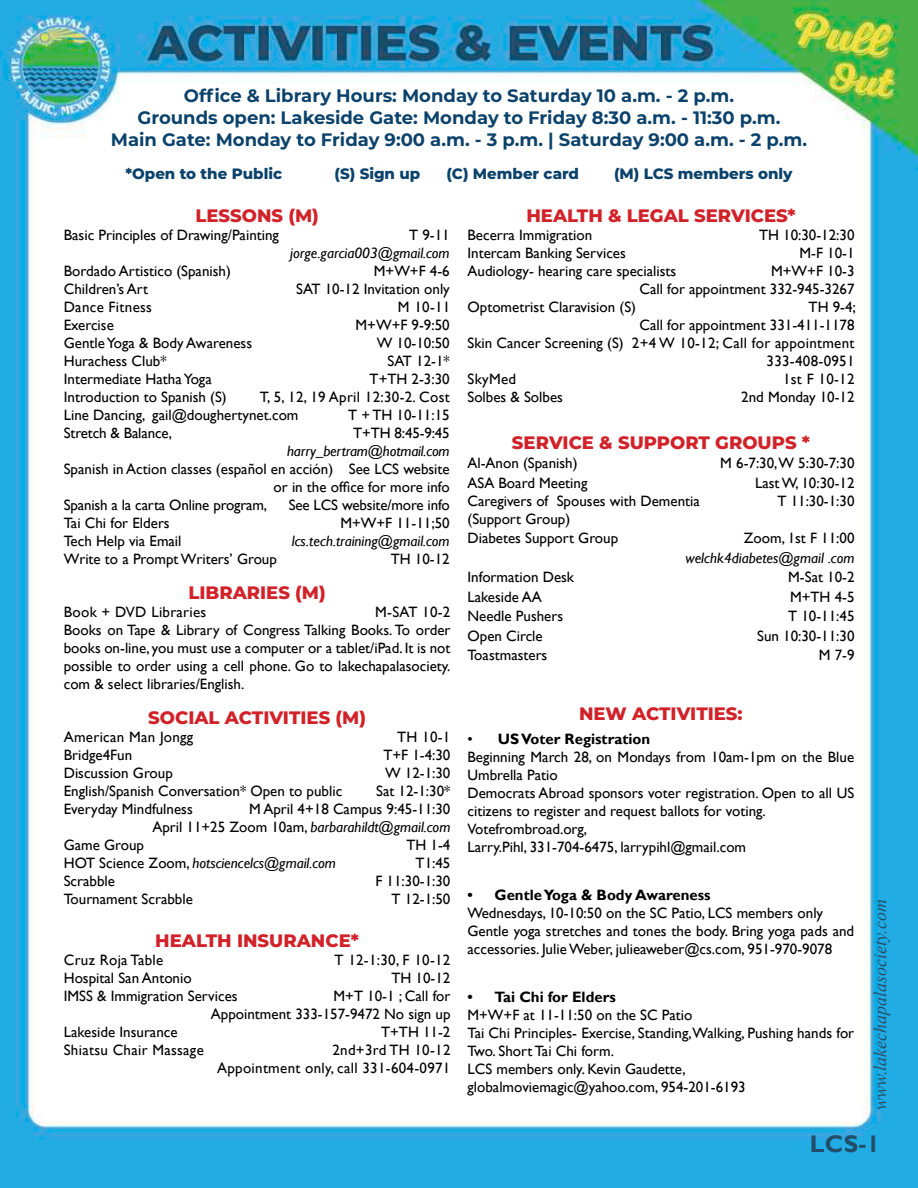
<style>
.page{position:relative;width:918px;height:1188px;background:#fff}
.page>*{position:absolute;margin:0;border:0;box-sizing:border-box;transform-origin:0 0}
.t1{font:700 24px "Gill Sans";color:#214f6b}
.t2{font:700 18px/21.6px "Montserrat";color:#0b426b;text-align:center}
.t3{font:800 18px "Montserrat";color:#d22229}
.t4{font:italic 18px "Times New Roman";color:#214f6b}
.t5{font:15px/18px "Gill Sans";color:#000}
.t6{font:italic 15px "Gill Sans";color:#000}
.t7{font:15px/18px "Gill Sans";letter-spacing:.02em;color:#000;text-align:right}
.t8{font:800 15px "Montserrat";color:#0b426b}
.t9{font:700 15px "Gill Sans";color:#000}
.s1{font-style:italic}
.s2{font-style:normal}
.s3{font-weight:700}
</style>
<div class="page">
<img style="left:0;top:0;width:918px;height:1188px">
<div style="left:468px;top:204px;width:387px;height:468px;background:#fff"></div>
<div style="left:64px;top:204px;width:386px;height:893px;background:#fff"></div>
<p class="t2" style="left:111px;top:84px;width:698px">Office &amp; Library Hours: Monday to Saturday 10 a.m. - 2 p.m.<br>Grounds open: Lakeside Gate: Monday to Friday 8:30 a.m. - 11:30 p.m.<br>Main Gate: Monday to Friday 9:00 a.m. - 3 p.m. | Saturday 9:00 a.m. - 2 p.m.</p>
<p class="t8" style="left:125px;top:163px;width:158px">*Open to the Public</p>
<p class="t8" style="left:335px;top:163px;width:87px">(S) Sign up</p>
<p class="t8" style="left:446px;top:163px;width:134px">(C) Member card</p>
<p class="t8" style="left:614px;top:163px;width:180px">(M) LCS members only</p>
<p class="t3" style="left:195px;top:202px;width:125px">LESSONS (M)</p>
<p class="t5" style="left:64px;top:226px;width:217px">Basic Principles of Drawing/Painting</p>
<p class="t5" style="left:409px;top:226px;width:42px">T 9-11</p>
<p class="t6" style="left:290px;top:244px;width:161px">jorge.garcia003@gmail.com</p>
<p class="t5" style="left:64px;top:262px;width:169px">Bordado Artistico (Spanish)</p>
<p class="t5" style="left:374px;top:262px;width:77px">M+W+F 4-6</p>
<p class="t5" style="left:64px;top:280px;width:86px">Children’s Art</p>
<p class="t5" style="left:296px;top:280px;width:155px">SAT 10-12 Invitation only</p>
<p class="t7" style="left:64px;top:298px;width:90px">Dance Fitness</p>
<p class="t5" style="left:398px;top:298px;width:54px">M 10-11</p>
<p class="t5" style="left:64px;top:316px;width:52px">Exercise</p>
<p class="t5" style="left:356px;top:316px;width:96px">M+W+F 9-9:50</p>
<p class="t5" style="left:64px;top:334px;width:190px">Gentle Yoga &amp; Body Awareness</p>
<p class="t5" style="left:377px;top:334px;width:74px">W 10-10:50</p>
<p class="t5" style="left:64px;top:352px;width:104px">Hurachess Club*</p>
<p class="t5" style="left:388px;top:352px;width:64px">SAT 12-1*</p>
<p class="t5" style="left:64px;top:370px;width:150px">Intermediate Hatha Yoga</p>
<p class="t5" style="left:370px;top:370px;width:82px">T+TH 2-3:30</p>
<p class="t5" style="left:64px;top:388px;width:165px">Introduction to Spanish (S)</p>
<p class="t5" style="left:64px;top:388px;width:388px;text-indent:196px">T, 5, 12, 19 April 12:30-2. Cost<br>Line Dancing, gail@doughertynet.com</p>
<p class="t5" style="left:348px;top:406px;width:103px">T + TH 10-11:15</p>
<p class="t5" style="left:64px;top:424px;width:110px">Stretch &amp; Balance,</p>
<p class="t5" style="left:353px;top:424px;width:98px">T+TH 8:45-9:45</p>
<p class="t6" style="left:287px;top:442px;width:164px">harry_bertram@hotmail.com</p>
<p class="t5" style="left:64px;top:460px;width:387px">Spanish in Action classes (español en acción) See LCS website</p>
<p class="t5" style="left:274px;top:478px;width:178px">or in the office for more info</p>
<p class="t5" style="left:64px;top:496px;width:205px">Spanish a la carta Online program,</p>
<p class="t5" style="left:289px;top:496px;width:162px">See LCS website/more info</p>
<p class="t5" style="left:64px;top:514px;width:107px">Tai Chi for Elders</p>
<p class="t5" style="left:340px;top:514px;width:111px">M+W+F 11-11;50</p>
<p class="t5" style="left:64px;top:532px;width:119px">Tech Help via Email</p>
<p class="t6" style="left:292px;top:532px;width:159px">lcs.tech.training@gmail.com</p>
<p class="t5" style="left:64px;top:550px;width:215px">Write to a Prompt Writers’ Group</p>
<p class="t5" style="left:391px;top:550px;width:61px">TH 10-12</p>
<p class="t3" style="left:189px;top:579px;width:139px">LIBRARIES (M)</p>
<p class="t7" style="left:64px;top:603px;width:144px">Book + DVD Libraries</p>
<p class="t5" style="left:64px;top:603px;width:388px;text-align:justify;text-indent:312px">M-SAT 10-2<br>Books on Tape &amp; Library of Congress Talking Books. To order books on-line, you must use a computer or a tablet/iPad. It is not possible to order using a cell phone. Go to lakechapalasociety. com &amp; select libraries/English.</p>
<p class="t3" style="left:148px;top:704px;width:219px">SOCIAL ACTIVITIES (M)</p>
<p class="t7" style="left:64px;top:728px;width:131px">American Man Jongg</p>
<p class="t5" style="left:397px;top:728px;width:55px">TH 10-1</p>
<p class="t5" style="left:64px;top:746px;width:70px">Bridge4Fun</p>
<p class="t5" style="left:383px;top:746px;width:69px">T+F 1-4:30</p>
<p class="t5" style="left:64px;top:764px;width:111px">Discussion Group</p>
<p class="t5" style="left:385px;top:764px;width:67px">W 12-1:30</p>
<p class="t5" style="left:64px;top:782px;width:280px">English/Spanish Conversation* Open to public</p>
<p class="t5" style="left:376px;top:782px;width:76px">Sat 12-1:30*</p>
<p class="t5" style="left:64px;top:800px;width:131px">Everyday Mindfulness</p>
<p class="t5" style="left:152px;top:800px;width:300px;text-align:right">M April 4+18 Campus 9:45-11:30<br>April 11+25 Zoom 10am, <span class="s1">barbarahildt@gmail.com</span></p>
<p class="t5" style="left:64px;top:836px;width:82px">Game Group</p>
<p class="t5" style="left:406px;top:836px;width:46px">TH 1-4</p>
<p class="t6" style="left:64px;top:854px;width:274px"><span class="s2">HOT Science Zoom,</span> hotsciencelcs@gmail.com</p>
<p class="t5" style="left:416px;top:854px;width:36px">T1:45</p>
<p class="t5" style="left:64px;top:872px;width:53px">Scrabble</p>
<p class="t5" style="left:375px;top:872px;width:77px">F 11:30-1:30</p>
<p class="t5" style="left:64px;top:890px;width:131px">Tournament Scrabble</p>
<p class="t5" style="left:392px;top:890px;width:60px">T 12-1:50</p>
<p class="t3" style="left:155px;top:928px;width:205px">HEALTH INSURANCE*</p>
<p class="t7" style="left:64px;top:951px;width:101px">Cruz Roja Table</p>
<p class="t5" style="left:335px;top:951px;width:117px">T 12-1:30, F 10-12</p>
<p class="t5" style="left:64px;top:969px;width:129px">Hospital San Antonio</p>
<p class="t5" style="left:391px;top:969px;width:61px">TH 10-12</p>
<p class="t5" style="left:64px;top:987px;width:175px">IMSS &amp; Immigration Services</p>
<p class="t5" style="left:211px;top:987px;width:241px;text-align:right">M+T 10-1 ; Call for<br>Appointment 333-157-9472 No sign up</p>
<p class="t5" style="left:64px;top:1023px;width:115px">Lakeside Insurance</p>
<p class="t5" style="left:381px;top:1023px;width:71px">T+TH 11-2</p>
<p class="t7" style="left:64px;top:1041px;width:142px">Shiatsu Chair Massage</p>
<p class="t7" style="left:217px;top:1041px;width:235px">2nd+3rd TH 10-12<br>Appointment only, call 331-604-0971</p>
<p class="t3" style="left:526px;top:202px;width:271px">HEALTH &amp; LEGAL SERVICES*</p>
<p class="t5" style="left:468px;top:226px;width:126px">Becerra Immigration</p>
<p class="t5" style="left:759px;top:226px;width:97px">TH 10:30-12:30</p>
<p class="t5" style="left:468px;top:244px;width:160px">Intercam Banking Services</p>
<p class="t5" style="left:799px;top:244px;width:57px">M-F 10-1</p>
<p class="t5" style="left:468px;top:262px;width:210px">Audiology- hearing care specialists</p>
<p class="t5" style="left:639px;top:262px;width:217px;text-align:right">M+W+F 10-3<br>Call for appointment 332-945-3267</p>
<p class="t5" style="left:468px;top:298px;width:170px">Optometrist Claravision (S)</p>
<p class="t5" style="left:809px;top:298px;width:49px">TH 9-4;</p>
<p class="t5" style="left:639px;top:316px;width:217px">Call for appointment 331-411-1178</p>
<p class="t5" style="left:468px;top:334px;width:389px">Skin Cancer Screening (S) 2+4 W 10-12; Call for appointment</p>
<p class="t7" style="left:767px;top:352px;width:89px">333-408-0951</p>
<p class="t5" style="left:468px;top:370px;width:50px">SkyMed</p>
<p class="t5" style="left:783px;top:370px;width:73px">1st F 10-12</p>
<p class="t5" style="left:468px;top:388px;width:97px">Solbes &amp; Solbes</p>
<p class="t5" style="left:741px;top:388px;width:115px">2nd Monday 10-12</p>
<p class="t3" style="left:512px;top:429px;width:300px">SERVICE &amp; SUPPORT GROUPS *</p>
<p class="t5" style="left:468px;top:455px;width:112px">Al-Anon (Spanish)</p>
<p class="t5" style="left:720px;top:455px;width:136px">M 6-7:30,W 5:30-7:30</p>
<p class="t5" style="left:468px;top:474px;width:121px">ASA Board Meeting</p>
<p class="t5" style="left:755px;top:474px;width:101px">Last W, 10:30-12</p>
<p class="t5" style="left:468px;top:492px;width:234px">Caregivers of Spouses with Dementia</p>
<p class="t5" style="left:777px;top:492px;width:79px">T 11:30-1:30</p>
<p class="t5" style="left:468px;top:509px;width:152px;line-height:19.5px">(Support Group)<br>Diabetes Support Group</p>
<p class="t5" style="left:744px;top:530px;width:112px">Zoom, 1st F 11:00</p>
<p class="t6" style="left:686px;top:549px;width:171px">welchk4diabetes@gmail .com</p>
<p class="t5" style="left:468px;top:569px;width:108px">Information Desk</p>
<p class="t5" style="left:788px;top:569px;width:68px">M-Sat 10-2</p>
<p class="t5" style="left:468px;top:588px;width:76px">Lakeside AA</p>
<p class="t5" style="left:790px;top:588px;width:66px">M+TH 4-5</p>
<p class="t5" style="left:468px;top:608px;width:97px">Needle Pushers</p>
<p class="t5" style="left:788px;top:608px;width:68px">T 10-11:45</p>
<p class="t5" style="left:468px;top:627px;width:77px">Open Circle</p>
<p class="t5" style="left:757px;top:627px;width:99px">Sun 10:30-11:30</p>
<p class="t5" style="left:468px;top:647px;width:81px">Toastmasters</p>
<p class="t5" style="left:819px;top:647px;width:37px">M 7-9</p>
<p class="t3" style="left:579px;top:700px;width:165px">NEW ACTIVITIES:</p>
<p class="t5" style="left:468px;top:730px;width:388px">• <span class="s3">US Voter Registration<br></span>Beginning March 28, on Mondays from 10am-1pm on the Blue Umbrella Patio<br>Democrats Abroad sponsors voter registration. Open to all US citizens to register and request ballots for voting.<br>Votefrombroad.org,<br>Larry.Pihl, 331-704-6475, larrypihl@gmail.com</p>
<p class="t9" style="left:468px;top:886px;width:245px">• Gentle Yoga &amp; Body Awareness</p>
<p class="t5" style="left:468px;top:904px;width:388px">Wednesdays, 10-10:50 on the SC Patio, LCS members only<br>Gentle yoga stretches and tones the body. Bring yoga pads and accessories. Julie Weber, julieaweber@cs.com, 951-970-9078</p>
<p class="t9" style="left:468px;top:988px;width:150px">• Tai Chi for Elders</p>
<p class="t5" style="left:468px;top:1006px;width:388px">M+W+F at 11-11:50 on the SC Patio<br>Tai Chi Principles- Exercise, Standing,Walking, Pushing hands for Two. Short Tai Chi form.<br>LCS members only. Kevin Gaudette, globalmoviemagic@yahoo.com, 954-201-6193</p>
<p class="t4" style="left:868px;top:1110px;width:212px;rotate:-90deg">www.lakechapalasociety.com</p>
<h1 class="t1" style="left:810px;top:1130px;width:71px">LCS-1</h1>
</div>
